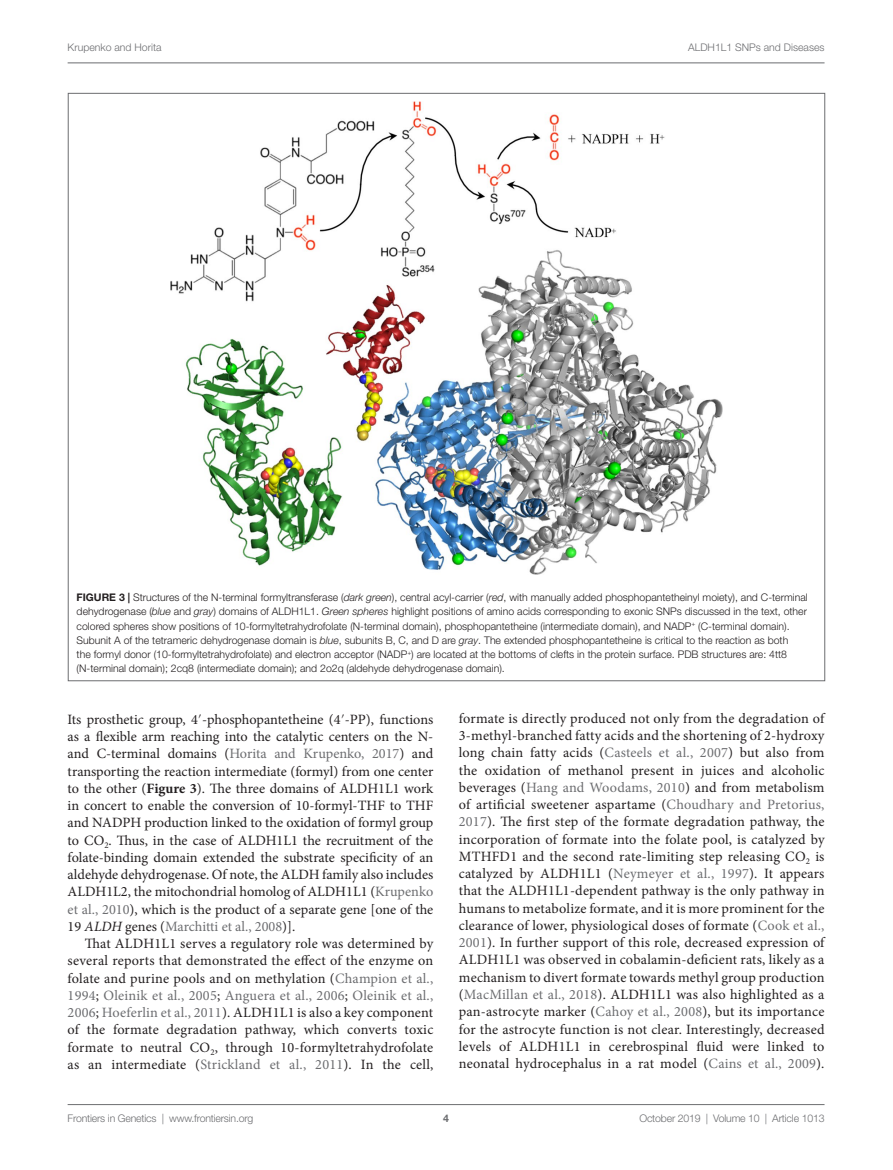
<style>
.page{position:relative;width:893px;height:1170px;background:#fff}
.page>*{position:absolute;margin:0;border:0;box-sizing:border-box;transform-origin:0 0}
.T{font:14.25px/17.2px "Minion Pro";letter-spacing:.015em;color:#231f20;text-align:justify}
.T1{font:14.25px/17.2px "Minion Pro";letter-spacing:-.005em;color:#231f20;text-align:justify}
.FC{font:300 10.5px/14.2px "Helvetica Neue LT Std";color:#231f20}
.t1{font:300 10.5px "Helvetica Neue LT Std";letter-spacing:-.015em;color:#6c6d70}
.t2{font:700 10.5px "Helvetica Neue LT Std";color:#6c6d70}
.s1{font-weight:700}
.s2{font-style:italic}
.s3{font-family:"STIX General"}
.s4{color:#6c6d70}
</style>
<div class="page">
<hr style="left:68px;top:63px;width:756px;height:1px;background:#6c6d70">
<hr style="left:68px;top:1104px;width:756px;height:1px;background:#6c6d70">
<img style="left:170px;top:102px;width:553px;height:472px">
<p class="t1" style="left:68px;top:41px;width:95px">Krupenko and Horita</p>
<p class="t1" style="left:688px;top:41px;width:138px">ALDH1L1 SNPs and Diseases</p>
<p class="FC" style="left:77px;top:590px;width:733px"><span class="s1">FIGURE 3 |</span> Structures of the N-terminal formyltransferase (<span class="s2">dark green</span>), central acyl-carrier (<span class="s2">red</span>, with manually added phosphopantetheinyl moiety), and C-terminal dehydrogenase (<span class="s2">blue</span> and <span class="s2">gray</span>) domains of ALDH1L1. <span class="s2">Green spheres</span> highlight positions of amino acids corresponding to exonic SNPs discussed in the text, other colored spheres show positions of 10-formyltetrahydrofolate (N-terminal domain), phosphopantetheine (intermediate domain), and NADP<sup>+</sup> (C-terminal domain).<br>Subunit A of the tetrameric dehydrogenase domain is <span class="s2">blue</span>, subunits B, C, and D are <span class="s2">gray</span>. The extended phosphopantetheine is critical to the reaction as both<br>the formyl donor (10-formyltetrahydrofolate) and electron acceptor (NADP<sup>+</sup>) are located at the bottoms of clefts in the protein surface. PDB structures are: 4tt8 (N-terminal domain); 2cq8 (intermediate domain); and 2o2q (aldehyde dehydrogenase domain).</p>
<p class="T1" style="left:68px;top:710px;width:367px">Its prosthetic group, 4<span class="s3">′</span>-phosphopantetheine (4<span class="s3">′</span>-PP), functions as a flexible arm reaching into the catalytic centers on the N&shy;and C-terminal domains (<span class="s4">Horita and Krupenko, 2017</span>) and transporting the reaction intermediate (formyl) from one center to the other (<span class="s1">Figure 3</span>). The three domains of ALDH1L1 work in concert to enable the conversion of 10-formyl-THF to THF and NADPH production linked to the oxidation of formyl group to CO<sub>2</sub>. Thus, in the case of ALDH1L1 the recruitment of the folate-binding domain extended the substrate specificity of an aldehyde dehydrogenase. Of note, the ALDH family also includes ALDH1L2, the mitochondrial homolog of ALDH1L1 (<span class="s4">Krupenko et al., 2010</span>), which is the product of a separate gene [one of the 19 <span class="s2">ALDH</span> genes (<span class="s4">Marchitti et al., 2008</span>)].</p>
<p class="T" style="left:68px;top:934px;width:367px;text-indent:17px">That ALDH1L1 serves a regulatory role was determined by several reports that demonstrated the effect of the enzyme on folate and purine pools and on methylation (<span class="s4">Champion et al., 1994</span>; <span class="s4">Oleinik et al., 2005</span>; <span class="s4">Anguera et al., 2006</span>; <span class="s4">Oleinik et al., 2006</span>; <span class="s4">Hoeferlin et al., 2011</span>). ALDH1L1 is also a key component of the formate degradation pathway, which converts toxic formate to neutral CO<sub>2</sub>, through 10-formyltetrahydrofolate as an intermediate (<span class="s4">Strickland et al., 2011</span>). In the cell,</p>
<p class="T" style="left:459px;top:709px;width:367px">formate is directly produced not only from the degradation of 3-methyl-branched fatty acids and the shortening of 2-hydroxy long chain fatty acids (<span class="s4">Casteels et al., 2007</span>) but also from the oxidation of methanol present in juices and alcoholic beverages (<span class="s4">Hang and Woodams, 2010</span>) and from metabolism of artificial sweetener aspartame (<span class="s4">Choudhary and Pretorius, 2017</span>). The first step of the formate degradation pathway, the incorporation of formate into the folate pool, is catalyzed by MTHFD1 and the second rate-limiting step releasing CO<sub>2</sub> is catalyzed by ALDH1L1 (<span class="s4">Neymeyer et al., 1997</span>). It appears that the ALDH1L1-dependent pathway is the only pathway in humans to metabolize formate, and it is more prominent for the clearance of lower, physiological doses of formate (<span class="s4">Cook et al., 2001</span>). In further support of this role, decreased expression of ALDH1L1 was observed in cobalamin-deficient rats, likely as a mechanism to divert formate towards methyl group production (<span class="s4">MacMillan et al., 2018</span>). ALDH1L1 was also highlighted as a pan-astrocyte marker (<span class="s4">Cahoy et al., 2008</span>), but its importance for the astrocyte function is not clear. Interestingly, decreased levels of ALDH1L1 in cerebrospinal fluid were linked to neonatal hydrocephalus in a rat model (<span class="s4">Cains et al., 2009</span>).</p>
<p class="t1" style="left:68px;top:1111px;width:187px">Frontiers in Genetics | www.frontiersin.org</p>
<p class="t1" style="left:639px;top:1111px;width:187px">October 2019 | Volume 10 | Article 1013</p>
<p class="t2" style="left:443px;top:1111px;width:7px">4</p>
</div>
